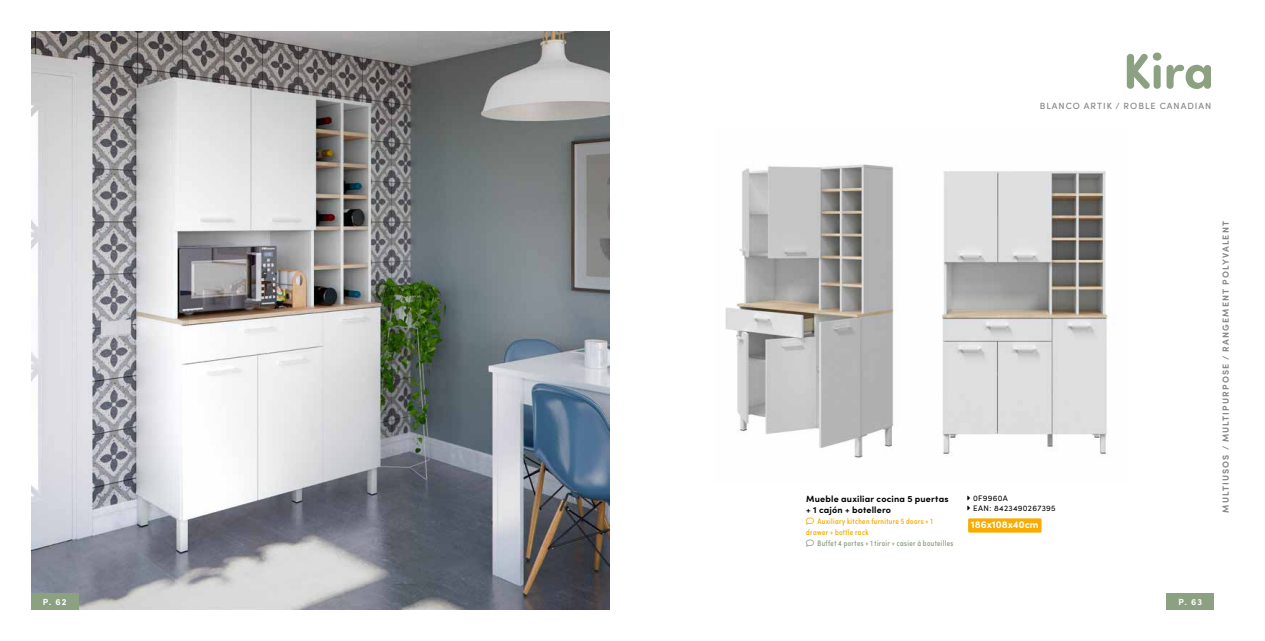
<style>
.page{position:relative;width:1265px;height:641px;background:#fff}
.page>*{position:absolute;margin:0;border:0;box-sizing:border-box;transform-origin:0 0}
.t1{font:700 50px "Sofia Pro Soft";color:#8ca182}
.t2{font:700 10px "Sofia Pro";color:#fff}
.t3{font:700 9px/11px "Sofia Pro";letter-spacing:.02em;color:#000}
.t4{font:500 9px "Sofia Pro";letter-spacing:.11em;color:#878787}
.t5{font:700 8.9px "Sofia Pro";letter-spacing:.13em;color:#878787}
.t6{font:700 8.9px "Sofia Pro";color:#fff}
.t7{font:500 8px/11px "Sofia Pro Condensed";letter-spacing:.045em;color:#f8ac00}
.t8{font:500 8px "Sofia Pro Condensed";letter-spacing:.045em;color:#8ca182}
.t9{font:8px/9.6px "Sofia Pro";letter-spacing:.04em;color:#000}
</style>
<div class="page">
<img style="left:31px;top:31px;width:578px;height:578px">
<div style="left:968px;top:518px;width:73px;height:14px;background:#f8ac00"></div>
<img style="left:725px;top:164px;width:384px;height:294px">
<div style="left:1166px;top:593px;width:47px;height:16px;background:#8ca182"></div>
<div style="left:31px;top:593px;width:47px;height:16px;background:#8ca182"></div>
<h1 class="t1" style="left:1122px;top:35px;width:92px">Kira</h1>
<p class="t4" style="left:1039px;top:99px;width:173px">BLANCO ARTIK / ROBLE CANADIAN</p>
<p class="t3" style="left:806px;top:492px;width:144px">Mueble auxiliar cocina 5 puertas + 1 cajón + botellero</p>
<p class="t7" style="left:806px;top:515px;width:128px;text-indent:11px">Auxiliary kitchen furniture 5 doors + 1 drawer + bottle rack</p>
<p class="t8" style="left:817px;top:537px;width:137px">Buffet 4 portes + 1 tiroir + casier à bouteilles</p>
<p class="t9" style="left:973px;top:493px;width:84px">0F9960A<br>EAN: 8423490267395</p>
<p class="t2" style="left:970px;top:517px;width:69px">186x108x40cm</p>
<p class="t6" style="left:43px;top:594px;width:25px">P. 62</p>
<p class="t6" style="left:1178px;top:594px;width:25px">P. 63</p>
<p class="t5" style="left:1218px;top:512px;width:293px;rotate:-90deg">MULTIUSOS / MULTIPURPOSE / RANGEMENT POLYVALENT</p>
</div>
